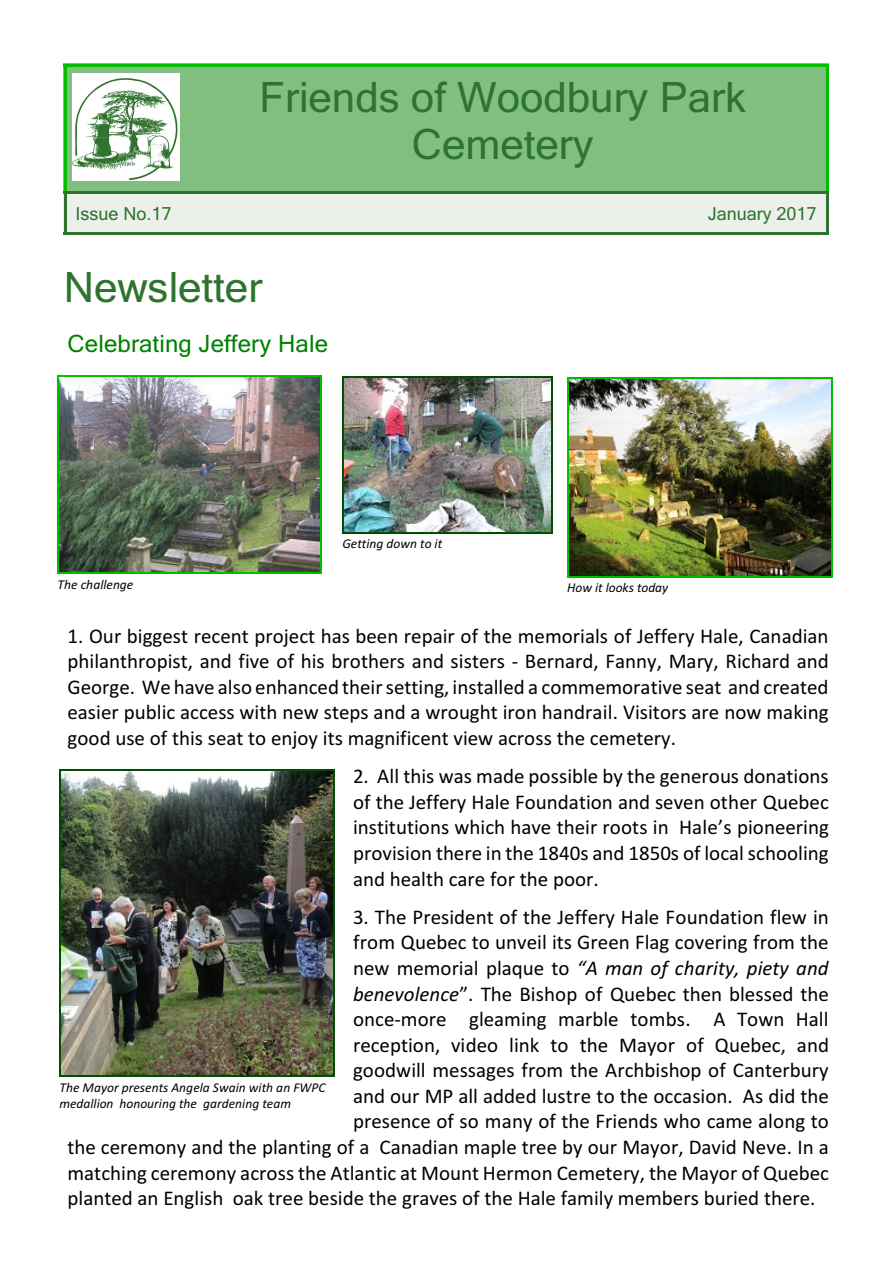
<style>
.page{position:relative;width:893px;height:1263px;background:#fff}
.page>*{position:absolute;margin:0;border:0;box-sizing:border-box;transform-origin:0 0}
.t1{font:42px/47.5px "Microsoft Sans Serif";color:#2e732e;text-align:center}
.t2{font:24px "Microsoft Sans Serif";letter-spacing:.01em;color:#008000}
.t3{font:21px/25.5px "Calibri";color:#000;text-align:justify}
.t4{font:italic 21px "Calibri";color:#000}
.t5{font:18px "Microsoft Sans Serif";color:#2e732e}
.t6{font:italic 13.5px/16.4px "Calibri";color:#000}
.s1{font-style:normal}
.s2{font-style:italic}
</style>
<div class="page">
<img style="left:59px;top:377px;width:262px;height:196px">
<hr style="left:58px;top:375px;width:1px;height:199px;background:#00bd00">
<hr style="left:321px;top:375px;width:1px;height:199px;background:#00bd00">
<hr style="left:58px;top:375px;width:264px;height:2px;background:#00bd00">
<hr style="left:58px;top:573px;width:264px;height:1px;background:#00bd00">
<img style="left:569px;top:379px;width:262px;height:197px">
<hr style="left:567px;top:378px;width:1px;height:199px;background:#00bd00">
<hr style="left:831px;top:378px;width:2px;height:199px;background:#00bd00">
<hr style="left:567px;top:378px;width:265px;height:1px;background:#00bd00">
<hr style="left:567px;top:576px;width:265px;height:1px;background:#00bd00">
<img style="left:61px;top:771px;width:273px;height:304px">
<hr style="left:59px;top:770px;width:2px;height:306px;background:#004f00">
<hr style="left:334px;top:770px;width:1px;height:306px;background:#004f00">
<hr style="left:59px;top:770px;width:276px;height:1px;background:#004f00">
<hr style="left:59px;top:1075px;width:276px;height:2px;background:#004f00">
<div style="left:64px;top:64px;width:765px;height:130px;background:#80bf80"></div>
<img style="left:73px;top:73px;width:106px;height:107px">
<hr style="left:64px;top:64px;width:2px;height:130px;background:#00bd00">
<hr style="left:826px;top:64px;width:3px;height:130px;background:#00bd00">
<hr style="left:64px;top:64px;width:765px;height:2px;background:#00bd00">
<div style="left:64px;top:191px;width:765px;height:44px;background:#ebf0eb"></div>
<hr style="left:64px;top:191px;width:2px;height:44px;background:#2e732e">
<hr style="left:826px;top:191px;width:3px;height:44px;background:#2e732e">
<hr style="left:64px;top:191px;width:765px;height:3px;background:#2e732e">
<hr style="left:64px;top:232px;width:765px;height:3px;background:#2e732e">
<img style="left:344px;top:378px;width:207px;height:154px">
<hr style="left:342px;top:376px;width:2px;height:157px;background:#004f00">
<hr style="left:551px;top:376px;width:1px;height:157px;background:#004f00">
<hr style="left:342px;top:376px;width:210px;height:1px;background:#004f00">
<hr style="left:342px;top:532px;width:210px;height:2px;background:#004f00">
<h1 class="t1" style="left:259px;top:77px;width:488px">Friends of Woodbury Park<br>Cemetery</h1>
<p class="t5" style="left:76px;top:207px;width:97px">Issue No.17</p>
<p class="t5" style="left:708px;top:207px;width:110px">January 2017</p>
<h1 class="t1" style="left:64px;top:267px;width:200px">Newsletter</h1>
<p class="t2" style="left:68px;top:335px;width:262px">Celebrating Jeffery Hale</p>
<p class="t6" style="left:342px;top:537px;width:101px">Getting down to it</p>
<p class="t6" style="left:58px;top:577px;width:77px">The challenge</p>
<p class="t6" style="left:567px;top:581px;width:103px">How it looks today</p>
<p class="t3" style="left:68px;top:625px;width:763px">1. Our biggest recent project has been repair of the memorials of Jeffery Hale, Canadian philanthropist, and five of his brothers and sisters - Bernard, Fanny, Mary, Richard and George. We have also enhanced their setting, installed a commemorative seat and created easier public access with new steps and a wrought iron handrail. Visitors are now making good use of this seat to enjoy its magnificent view across the cemetery.</p>
<p class="t3" style="left:353px;top:765px;width:477px">2. All this was made possible by the generous donations of the Jeffery Hale Foundation and seven other Quebec institutions which have their roots in Hale’s pioneering provision there in the 1840s and 1850s of local schooling and health care for the poor.</p>
<p class="t3" style="left:353px;top:906px;width:477px">3. The President of the Jeffery Hale Foundation flew in</p>
<p class="t3" style="left:353px;top:931px;width:477px">from Quebec to unveil its Green Flag covering from the</p>
<p class="t4" style="left:353px;top:959px;width:477px"><span class="s1">new memorial plaque to</span> “A man of charity, piety and</p>
<p class="t3" style="left:353px;top:982px;width:477px"><span class="s2">benevolence</span>”. The Bishop of Quebec then blessed the</p>
<p class="t3" style="left:353px;top:1008px;width:477px">once-more gleaming marble tombs. A Town Hall</p>
<p class="t3" style="left:353px;top:1034px;width:477px">reception, video link to the Mayor of Quebec, and</p>
<p class="t3" style="left:353px;top:1059px;width:477px">goodwill messages from the Archbishop of Canterbury</p>
<p class="t3" style="left:353px;top:1085px;width:477px">and our MP all added lustre to the occasion. As did the</p>
<p class="t3" style="left:353px;top:1110px;width:477px">presence of so many of the Friends who came along to</p>
<p class="t3" style="left:68px;top:1136px;width:763px">the ceremony and the planting of a Canadian maple tree by our Mayor, David Neve. In a</p>
<p class="t3" style="left:68px;top:1161px;width:763px">matching ceremony across the Atlantic at Mount Hermon Cemetery, the Mayor of Quebec</p>
<p class="t3" style="left:68px;top:1187px;width:749px">planted an English oak tree beside the graves of the Hale family members buried there.</p>
<p class="t6" style="left:59px;top:1080px;width:268px">The Mayor presents Angela Swain with an FWPC medallion honouring the gardening team</p>
</div>
